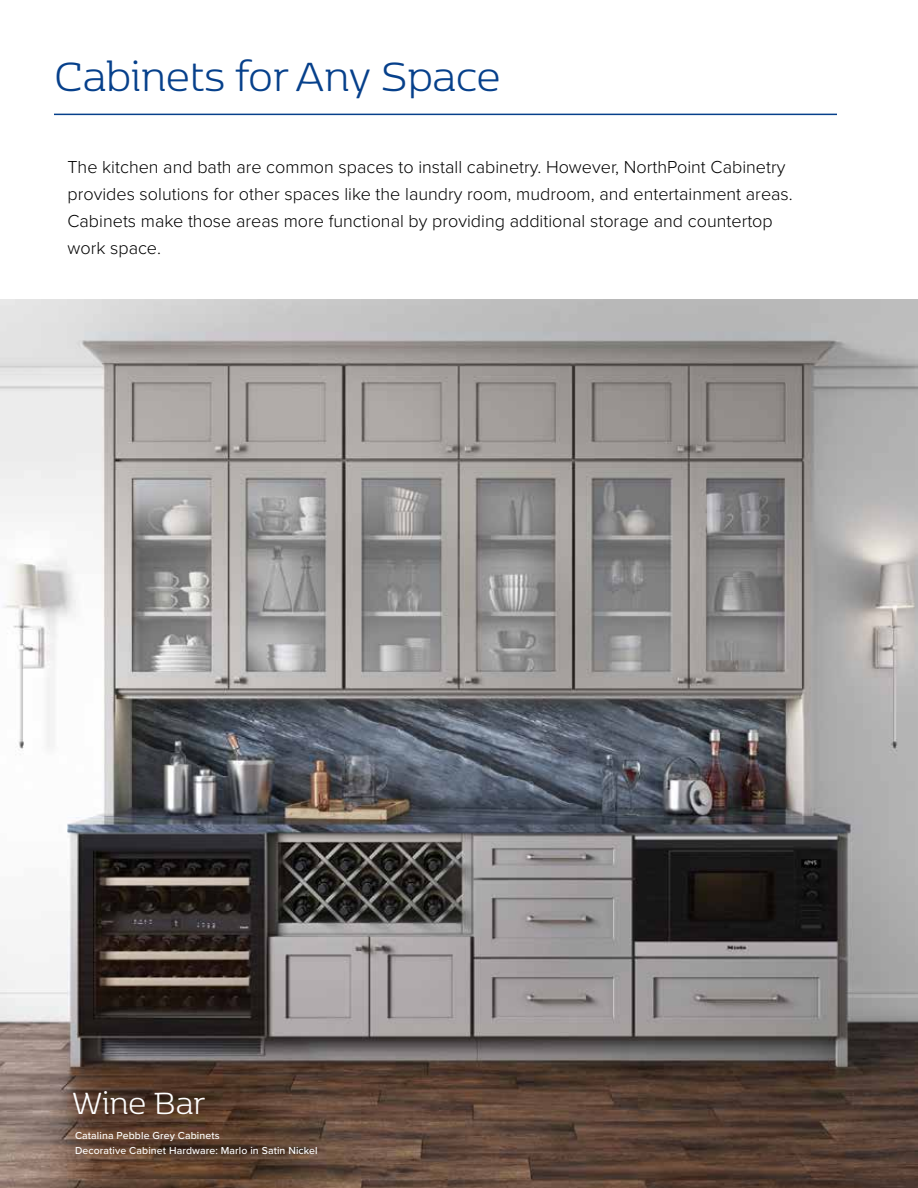
<style>
.page{position:relative;width:918px;height:1188px;background:#fff}
.page>*{position:absolute;margin:0;border:0;box-sizing:border-box;transform-origin:0 0}
.t1{font:300 48px "Kobenhavn";color:#06408b}
.t2{font:300 36px "Kobenhavn";color:#fff}
.t3{font:300 18px/27px "Proxima Nova";color:#000}
.t4{font:500 10.5px/15px "Proxima Nova";letter-spacing:.01em;color:#fff}
</style>
<div class="page">
<hr style="left:54px;top:114px;width:783px;height:1px;background:#06408b">
<img style="left:0;top:299px;width:918px;height:889px">
<h1 class="t1" style="left:54px;top:45px;width:448px">Cabinets for Any Space</h1>
<p class="t3" style="left:68px;top:152px;width:727px">The kitchen and bath are common spaces to install cabinetry. However, NorthPoint Cabinetry provides solutions for other spaces like the laundry room, mudroom, and entertainment areas.<br>Cabinets make those areas more functional by providing additional storage and countertop work space.</p>
<h2 class="t2" style="left:72px;top:1080px;width:134px">Wine Bar</h2>
<p class="t4" style="left:75px;top:1128px;width:244px">Catalina Pebble Grey Cabinets<br>Decorative Cabinet Hardware: Marlo in Satin Nickel</p>
</div>
